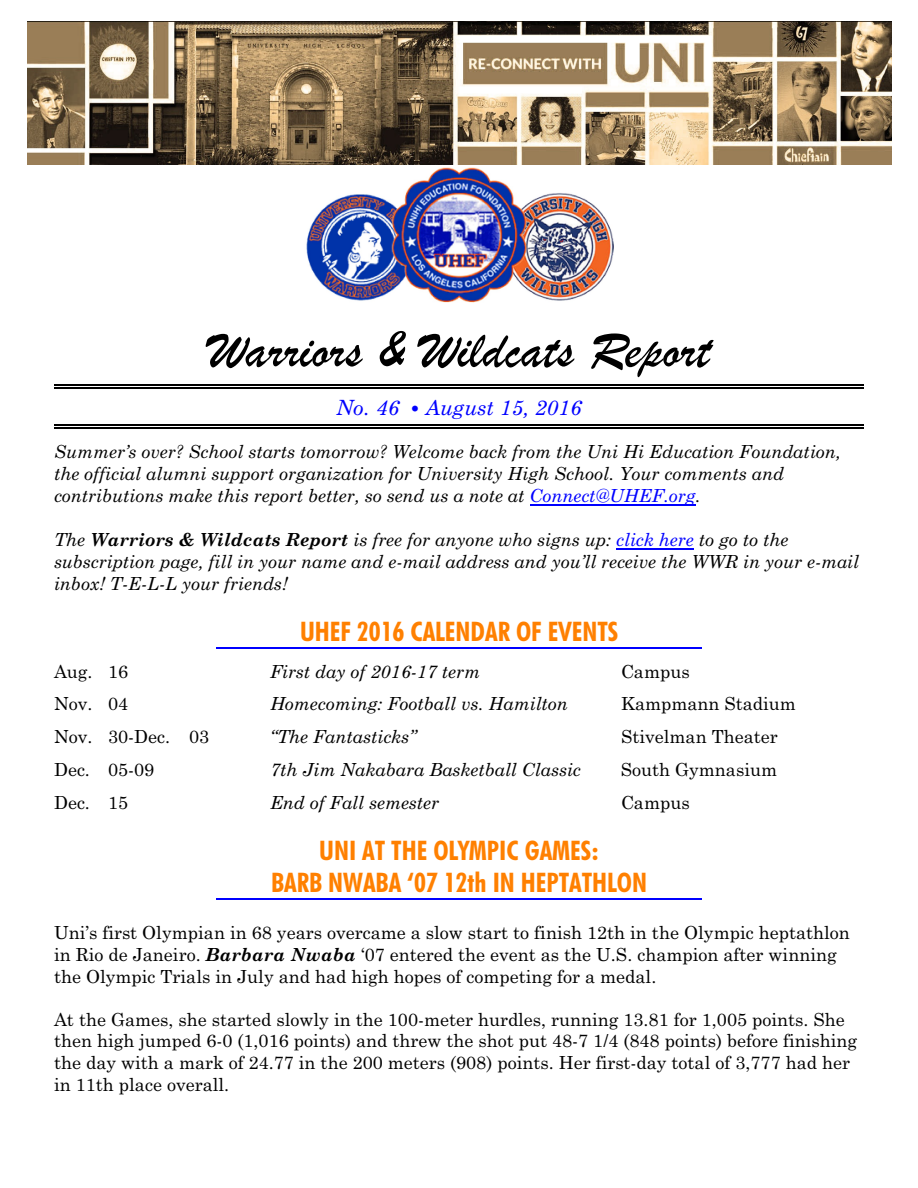
<style>
.page{position:relative;width:918px;height:1188px;background:#fff}
.page>*{position:absolute;margin:0;border:0;box-sizing:border-box;transform-origin:0 0}
.t1{font:italic 54px "Brush Script";letter-spacing:.005em;color:#000}
.t2{font:700 condensed 27px/32.2px "Futura BT";color:#ff8000;text-align:center}
.t3{font:italic 21px "Century Schoolbook";color:#00f}
.t4{font:18px/21.6px "Century Schoolbook";color:#000}
.t5{font:italic 18px/21.9px "Century Schoolbook";color:#000}
.s1{color:#00f}
.s2{font-weight:700}
.s3{font-weight:700;font-style:italic}
</style>
<div class="page">
<img style="left:27px;top:21px;width:864px;height:143px">
<hr style="left:530px;top:504px;width:166px;height:1px;background:#00f">
<hr style="left:616px;top:548px;width:78px;height:1px;background:#00f">
<hr style="left:54px;top:384px;width:810px;height:2px;background:#000">
<hr style="left:54px;top:387px;width:810px;height:2px;background:#000">
<hr style="left:54px;top:425px;width:810px;height:1px;background:#000">
<hr style="left:54px;top:427px;width:810px;height:2px;background:#000">
<hr style="left:216px;top:647px;width:486px;height:2px;background:#00f">
<hr style="left:216px;top:899px;width:486px;height:1px;background:#00f">
<img style="left:306px;top:167px;width:307px;height:135px">
<h1 class="t1" style="left:208px;top:334px;width:504px">Warriors &amp; Wildcats Report</h1>
<p class="t3" style="left:336px;top:399px;width:247px">No. 46 August 15, 2016</p>
<p class="t5" style="left:54px;top:442px;width:788px">Summer’s over? School starts tomorrow? Welcome back from the Uni Hi Education Foundation, the official alumni support organization for University High School. Your comments and contributions make this report better, so send us a note at <span class="s1">Connect@UHEF.org</span>.</p>
<p class="t5" style="left:54px;top:530px;width:807px">The <span class="s2">Warriors &amp; Wildcats Report</span> is free for anyone who signs up: <span class="s1">click here</span> to go to the subscription page, fill in your name and e-mail address and you’ll receive the WWR in your e-mail inbox! T-E-L-L your friends!</p>
<h2 class="t2" style="left:300px;top:618px;width:319px">UHEF 2016 CALENDAR OF EVENTS</h2>
<p class="t4" style="left:54px;top:662px;width:76px">Aug. 16</p>
<p class="t5" style="left:270px;top:662px;width:212px">First day of 2016-17 term</p>
<p class="t4" style="left:621px;top:662px;width:70px">Campus</p>
<p class="t4" style="left:54px;top:695px;width:76px">Nov. 04</p>
<p class="t5" style="left:270px;top:694px;width:299px">Homecoming: Football vs. Hamilton</p>
<p class="t4" style="left:621px;top:695px;width:176px">Kampmann Stadium</p>
<p class="t4" style="left:54px;top:727px;width:157px">Nov. 30-Dec. 03</p>
<p class="t5" style="left:270px;top:727px;width:148px">“The Fantasticks”</p>
<p class="t4" style="left:621px;top:727px;width:158px">Stivelman Theater</p>
<p class="t4" style="left:54px;top:760px;width:102px">Dec. 05-09</p>
<p class="t5" style="left:270px;top:760px;width:312px">7th Jim Nakabara Basketball Classic</p>
<p class="t4" style="left:621px;top:760px;width:158px">South Gymnasium</p>
<p class="t4" style="left:54px;top:793px;width:76px">Dec. 15</p>
<p class="t5" style="left:270px;top:793px;width:171px">End of Fall semester</p>
<p class="t4" style="left:621px;top:793px;width:70px">Campus</p>
<h2 class="t2" style="left:271px;top:837px;width:378px">UNI AT THE OLYMPIC GAMES:<br>BARB NWABA ‘07 12th IN HEPTATHLON</h2>
<p class="t4" style="left:54px;top:923px;width:797px">Uni’s first Olympian in 68 years overcame a slow start to finish 12th in the Olympic heptathlon in Rio de Janeiro. <span class="s3">Barbara Nwaba</span> ‘07 entered the event as the U.S. champion after winning the Olympic Trials in July and had high hopes of competing for a medal.</p>
<p class="t4" style="left:54px;top:1010px;width:805px">At the Games, she started slowly in the 100-meter hurdles, running 13.81 for 1,005 points. She then high jumped 6-0 (1,016 points) and threw the shot put 48-7 1/4 (848 points) before finishing the day with a mark of 24.77 in the 200 meters (908) points. Her first-day total of 3,777 had her in 11th place overall.</p>
</div>
